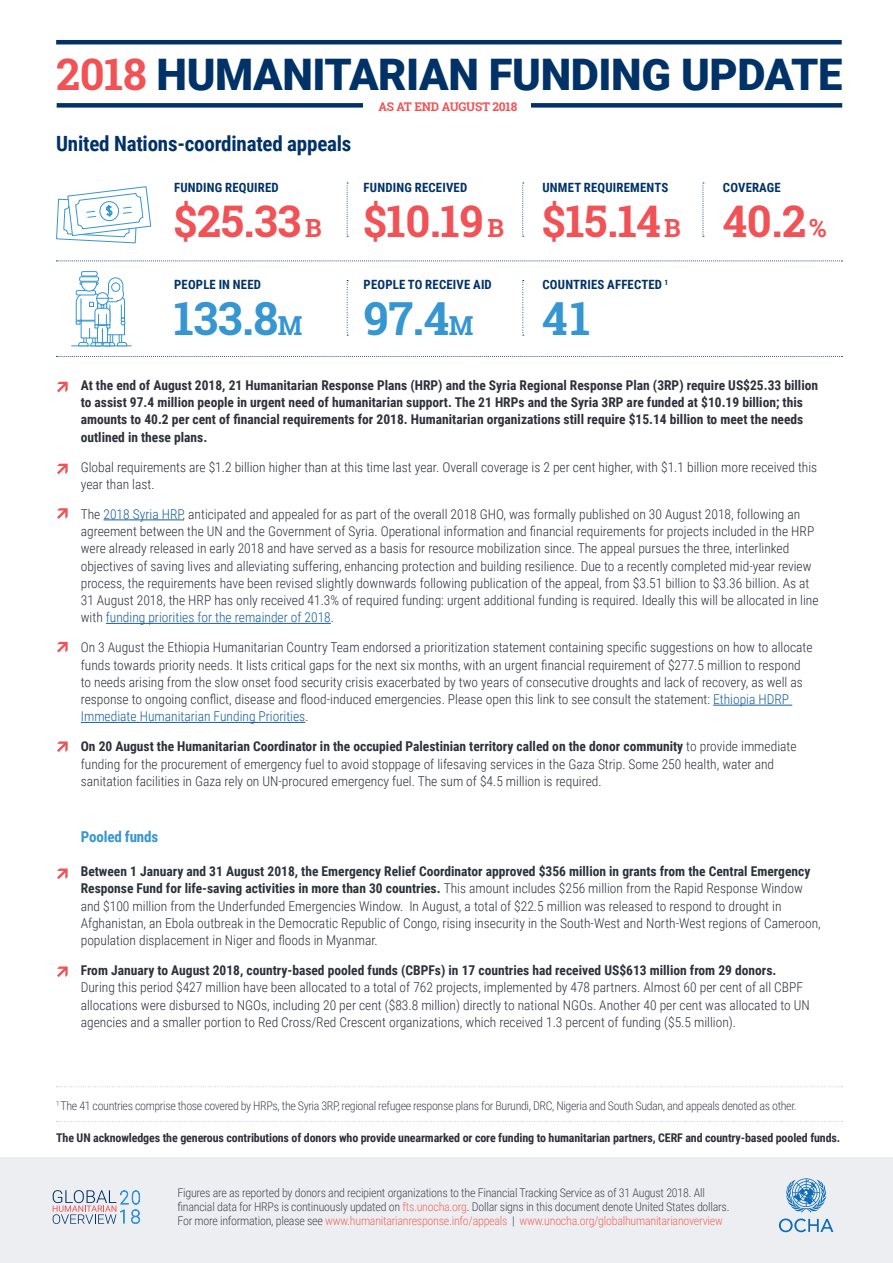
<style>
.page{position:relative;width:893px;height:1263px;background:#fff}
.page>*{position:absolute;margin:0;border:0;box-sizing:border-box;transform-origin:0 0}
.Heading_2{font:700 45.6px "Roboto Slab";letter-spacing:-.01em;color:#3696d2}
.Heading_2-2{font:700 43.65px "Roboto Slab";letter-spacing:-.01em;color:#f05256}
.Heading_1{font:900 43.5px "Roboto";letter-spacing:-.01em;color:#003268}
.Heading_1-2{font:700 21px "Roboto Condensed";letter-spacing:-.01em;color:#003268}
.Heading_1-3{font:700 15px "Roboto Condensed";letter-spacing:-.01em;color:#3696d2}
.Body_Text{font:300 13.5px/17.2px "Roboto Condensed";color:#2d313b}
.Body_Text-2{font:700 13.5px/17.2px "Roboto Condensed";color:#2d313b}
.Heading_2-3{font:700 12.75px "Roboto Condensed";letter-spacing:.015em;color:#003268}
.Body_Text-3{font:300 12px/14.2px "Roboto Condensed";letter-spacing:-.02em;color:#424852}
.Body_Text-4{font:700 12px "Roboto Condensed";letter-spacing:-.01em;color:#2d313b}
.Heading_2-4{font:700 12px "Roboto Slab";letter-spacing:-.02em;color:#f05256}
.s1{font-family:"Roboto Slab";font-weight:700;color:#f05256}
.s2{font-size:25.05px}
.s3{font-size:26.1px}
.s4{color:#175d9e}
.s5{font-weight:700}
.s6{color:#f16761}
</style>
<div class="page">
<svg style="left:56px;top:261px;width:786px;height:1px"></svg>
<svg style="left:56px;top:356px;width:786px;height:1px"></svg>
<svg style="left:347px;top:183px;width:1px;height:54px"></svg>
<svg style="left:522px;top:183px;width:2px;height:54px"></svg>
<svg style="left:703px;top:183px;width:1px;height:54px"></svg>
<svg style="left:56px;top:186px;width:96px;height:58px"></svg>
<hr style="left:72px;top:345px;width:59px;height:1px;background:#3696d2">
<div style="left:81px;top:271px;width:16px;height:5px;border:1px solid #3696d2;border-radius:2px"></div>
<svg style="left:75px;top:272px;width:52px;height:75px"></svg>
<svg style="left:347px;top:280px;width:1px;height:56px"></svg>
<svg style="left:522px;top:280px;width:2px;height:56px"></svg>
<div style="left:57px;top:103px;width:785px;height:5px;background:#003268"></div>
<hr style="left:56px;top:40px;width:786px;height:4px;background:#003268">
<svg style="left:56px;top:1086px;width:786px;height:1px"></svg>
<hr style="left:104px;top:519px;width:79px;height:1px;background:#175d9e">
<hr style="left:106px;top:623px;width:225px;height:1px;background:#175d9e">
<hr style="left:713px;top:705px;width:79px;height:1px;background:#175d9e">
<hr style="left:81px;top:722px;width:224px;height:1px;background:#175d9e">
<svg style="left:57px;top:382px;width:11px;height:10px"></svg>
<svg style="left:57px;top:464px;width:11px;height:10px"></svg>
<svg style="left:57px;top:508px;width:11px;height:11px"></svg>
<svg style="left:57px;top:642px;width:11px;height:10px"></svg>
<svg style="left:57px;top:741px;width:11px;height:11px"></svg>
<svg style="left:57px;top:868px;width:11px;height:11px"></svg>
<svg style="left:57px;top:966px;width:11px;height:11px"></svg>
<div style="left:363px;top:101px;width:168px;height:9px;background:#fff"></div>
<div style="left:0;top:1157px;width:893px;height:106px;background:#eceef1"></div>
<svg style="left:56px;top:1121px;width:786px;height:1px"></svg>
<svg style="left:53px;top:1190px;width:87px;height:34px"></svg>
<svg style="left:779px;top:1218px;width:54px;height:14px"></svg>
<svg style="left:786px;top:1178px;width:40px;height:34px"></svg>
<p class="Heading_1" style="left:56px;top:44px;width:788px"><span class="s1">2018</span> HUMANITARIAN FUNDING UPDATE</p>
<p class="Heading_1-2" style="left:56px;top:128px;width:297px">United Nations-coordinated appeals</p>
<p class="Heading_2-4" style="left:378px;top:99px;width:140px">AS AT END AUGUST 2018</p>
<p class="Heading_2-3" style="left:174px;top:179px;width:106px">FUNDING REQUIRED</p>
<p class="Heading_2-3" style="left:364px;top:179px;width:105px">FUNDING RECEIVED</p>
<p class="Heading_2-3" style="left:542px;top:179px;width:127px">UNMET REQUIREMENTS</p>
<p class="Heading_2-3" style="left:723px;top:179px;width:59px">COVERAGE</p>
<p class="Heading_2-2" style="left:174px;top:191px;width:149px">$25.33 <span class="s2">B</span></p>
<p class="Heading_2-2" style="left:363px;top:191px;width:142px">$10.19 <span class="s2">B</span></p>
<p class="Heading_2-2" style="left:542px;top:191px;width:140px">$15.14<span class="s2">B</span></p>
<p class="Heading_2-2" style="left:723px;top:191px;width:105px">40.2<span class="s2">%</span></p>
<p class="Heading_2-3" style="left:174px;top:276px;width:88px">PEOPLE IN NEED</p>
<p class="Heading_2-3" style="left:364px;top:276px;width:130px">PEOPLE TO RECEIVE AID</p>
<p class="Heading_2-3" style="left:542px;top:276px;width:127px">COUNTRIES AFFECTED <sup>1</sup></p>
<p class="Heading_2" style="left:174px;top:287px;width:130px">133.8<span class="s3">M</span></p>
<p class="Heading_2" style="left:363px;top:287px;width:112px">97.4<span class="s3">M</span></p>
<p class="Heading_2" style="left:542px;top:287px;width:50px">41</p>
<p class="Body_Text-2" style="left:81px;top:376px;width:739px">At the end of August 2018, 21 Humanitarian Response Plans (HRP) and the Syria Regional Response Plan (3RP) require US$25.33 billion to assist 97.4 million people in urgent need of humanitarian support. The 21 HRPs and the Syria 3RP are funded at $10.19 billion; this amounts to 40.2 per cent of financial requirements for 2018. Humanitarian organizations still require $15.14 billion to meet the needs outlined in these plans.</p>
<p class="Body_Text" style="left:81px;top:458px;width:738px">Global requirements are $1.2 billion higher than at this time last year. Overall coverage is 2 per cent higher, with $1.1 billion more received this year than last.</p>
<p class="Body_Text" style="left:81px;top:505px;width:739px">The <span class="s4">2018 Syria HRP</span>, anticipated and appealed for as part of the overall 2018 GHO, was formally published on 30 August 2018, following an agreement between the UN and the Government of Syria. Operational information and financial requirements for projects included in the HRP were already released in early 2018 and have served as a basis for resource mobilization since. The appeal pursues the three, interlinked objectives of saving lives and alleviating suffering, enhancing protection and building resilience. Due to a recently completed mid-year review process, the requirements have been revised slightly downwards following publication of the appeal, from $3.51 billion to $3.36 billion. As at 31 August 2018, the HRP has only received 41.3% of required funding: urgent additional funding is required. Ideally this will be allocated in line with <span class="s4">funding priorities for the remainder of 2018</span>.</p>
<p class="Body_Text" style="left:81px;top:638px;width:733px">On 3 August the Ethiopia Humanitarian Country Team endorsed a prioritization statement containing specific suggestions on how to allocate funds towards priority needs. It lists critical gaps for the next six months, with an urgent financial requirement of $277.5 million to respond to needs arising from the slow onset food security crisis exacerbated by two years of consecutive droughts and lack of recovery, as well as response to ongoing conflict, disease and flood-induced emergencies. Please open this link to see consult the statement: <span class="s4">Ethiopia HDRP Immediate Humanitarian Funding Priorities</span>.</p>
<p class="Body_Text" style="left:81px;top:737px;width:717px"><span class="s5">On 20 August the Humanitarian Coordinator in the occupied Palestinian territory called on the donor community</span> to provide immediate funding for the procurement of emergency fuel to avoid stoppage of lifesaving services in the Gaza Strip. Some 250 health, water and sanitation facilities in Gaza rely on UN-procured emergency fuel. The sum of $4.5 million is required.</p>
<p class="Heading_1-3" style="left:81px;top:826px;width:79px">Pooled funds</p>
<p class="Body_Text" style="left:81px;top:862px;width:741px"><span class="s5">Between 1 January and 31 August 2018, the Emergency Relief Coordinator approved $356 million in grants from the Central Emergency Response Fund for life-saving activities in more than 30 countries.</span> This amount includes $256 million from the Rapid Response Window and $100 million from the Underfunded Emergencies Window. In August, a total of $22.5 million was released to respond to drought in Afghanistan, an Ebola outbreak in the Democratic Republic of Congo, rising insecurity in the South-West and North-West regions of Cameroon, population displacement in Niger and floods in Myanmar.</p>
<p class="Body_Text" style="left:81px;top:961px;width:730px"><span class="s5">From January to August 2018, country-based pooled funds (CBPFs) in 17 countries had received US$613 million from 29 donors.<br></span>During this period $427 million have been allocated to a total of 762 projects, implemented by 478 partners. Almost 60 per cent of all CBPF allocations were disbursed to NGOs, including 20 per cent ($83.8 million) directly to national NGOs. Another 40 per cent was allocated to UN agencies and a smaller portion to Red Cross/Red Crescent organizations, which received 1.3 percent of funding ($5.5 million).</p>
<p class="Body_Text-3" style="left:56px;top:1098px;width:742px"><sup>1</sup> The 41 countries comprise those covered by HRPs, the Syria 3RP, regional refugee response plans for Burundi, DRC, Nigeria and South Sudan, and appeals denoted as other.</p>
<p class="Body_Text-4" style="left:56px;top:1129px;width:786px">The UN acknowledges the generous contributions of donors who provide unearmarked or core funding to humanitarian partners, CERF and country-based pooled funds.</p>
<p class="Body_Text-3" style="left:178px;top:1185px;width:554px">Figures are as reported by donors and recipient organizations to the Financial Tracking Service as of 31 August 2018. All financial data for HRPs is continuously updated on <span class="s6">fts.unocha.org</span>. Dollar signs in this document denote United States dollars.<br>For more information, please see <span class="s6">www.humanitarianresponse.info/appeals</span> | <span class="s6">www.unocha.org/globalhumanitarianoverview</span></p>
</div>
